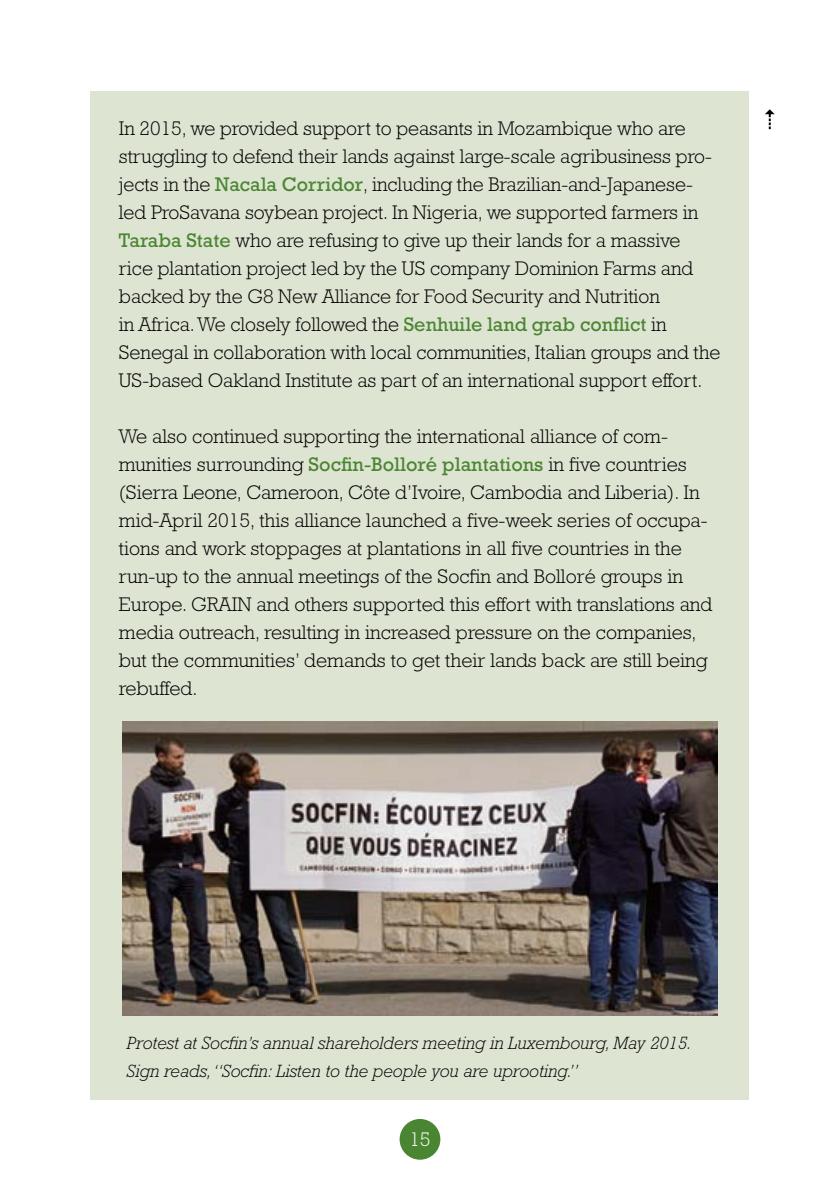
<style>
.page{position:relative;width:840px;height:1191px;background:#fff}
.page>*{position:absolute;margin:0;border:0;box-sizing:border-box;transform-origin:0 0}
.t1{font:300 20px/28px "Rockwell";color:#000}
.t2{font:300 20px "Rockwell";color:#fff}
.t3{font:italic 300 18px/28px "Rockwell";color:#000}
.s1{font-weight:400;color:#4a8631}
</style>
<div class="page">
<div style="left:399px;top:1119px;width:41px;height:40px;background:#4a8631;border-radius:50%"></div>
<div style="left:91px;top:91px;width:657px;height:1008px;background:#dee4d2"></div>
<svg style="left:765px;top:109px;width:9px;height:20px"></svg>
<img style="left:122px;top:721px;width:595px;height:294px">
<p class="t1" style="left:119px;top:114px;width:602px">In 2015, we provided support to peasants in Mozambique who are struggling to defend their lands against large-scale agribusiness pro&shy;jects in the <span class="s1">Nacala Corridor</span>, including the Brazilian-and-Japanese&shy;led ProSavana soybean project. In Nigeria, we supported farmers in <span class="s1">Taraba State</span> who are refusing to give up their lands for a massive<br>rice plantation project led by the US company Dominion Farms and backed by the G8 New Alliance for Food Security and Nutrition<br>in Africa. We closely followed the <span class="s1">Senhuile land grab conflict</span> in Senegal in collaboration with local communities, Italian groups and the US-based Oakland Institute as part of an international support effort.</p>
<p class="t1" style="left:119px;top:422px;width:595px">We also continued supporting the international alliance of com&shy;munities surrounding <span class="s1">Socfin-Bolloré plantations</span> in five countries (Sierra Leone, Cameroon, Côte d’Ivoire, Cambodia and Liberia). In mid-April 2015, this alliance launched a five-week series of occupa&shy;tions and work stoppages at plantations in all five countries in the run-up to the annual meetings of the Socfin and Bolloré groups in Europe. GRAIN and others supported this effort with translations and media outreach, resulting in increased pressure on the companies, but the communities’ demands to get their lands back are still being rebuffed.</p>
<p class="t3" style="left:126px;top:1028px;width:565px">Protest at Socfin’s annual shareholders meeting in Luxembourg, May 2015.<br>Sign reads, “Socfin: Listen to the people you are uprooting.”</p>
<p class="t2" style="left:409px;top:1127px;width:23px">15</p>
</div>
